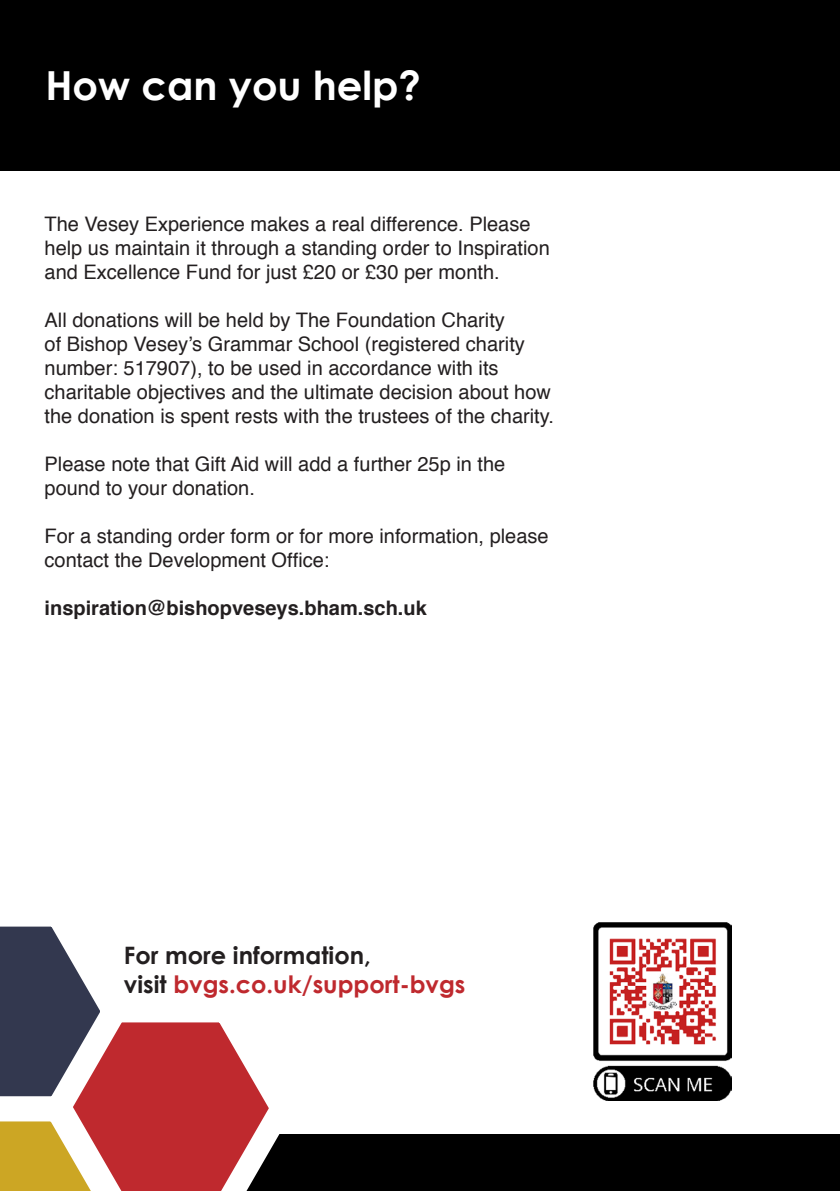
<style>
.page{position:relative;width:840px;height:1191px;background:#fff}
.page>*{position:absolute;margin:0;border:0;box-sizing:border-box;transform-origin:0 0}
.t1{font:700 40px "Century Gothic";color:#fff}
.t2{font:700 24px "Century Gothic";color:#bf292e}
.t3{font:700 24px "Century Gothic";color:#231f20}
.t4{font:20px/24px "Helvetica";color:#231f20}
.t5{font:700 20px "Helvetica";color:#231f20}
.s1{color:#231f20}
</style>
<div class="page">
<div style="left:0;top:1134px;width:839px;height:57px;background:#000"></div>
<div style="left:0;top:0;width:839px;height:170px;background:#000"></div>
<svg style="left:145px;top:1022px;width:135px;height:169px"></svg>
<svg style="left:0;top:926px;width:145px;height:265px"></svg>
<img style="left:593px;top:922px;width:138px;height:178px">
<p class="t1" style="left:45px;top:55px;width:377px">How can you help?</p>
<p class="t4" style="left:45px;top:212px;width:506px">The Vesey Experience makes a real difference. Please help us maintain it through a standing order to Inspiration and Excellence Fund for just £20 or £30 per month.</p>
<p class="t4" style="left:45px;top:308px;width:510px">All donations will be held by The Foundation Charity<br>of Bishop Vesey’s Grammar School (registered charity number: 517907), to be used in accordance with its charitable objectives and the ultimate decision about how the donation is spent rests with the trustees of the charity.</p>
<p class="t4" style="left:45px;top:452px;width:462px">Please note that Gift Aid will add a further 25p in the pound to your donation.</p>
<p class="t4" style="left:45px;top:524px;width:505px">For a standing order form or for more information, please contact the Development Office:</p>
<p class="t5" style="left:45px;top:591px;width:383px">inspiration@bishopveseys.bham.sch.uk</p>
<p class="t3" style="left:124px;top:937px;width:248px">For more information,</p>
<p class="t2" style="left:124px;top:966px;width:343px"><span class="s1">visit</span> bvgs.co.uk/support-bvgs</p>
</div>
